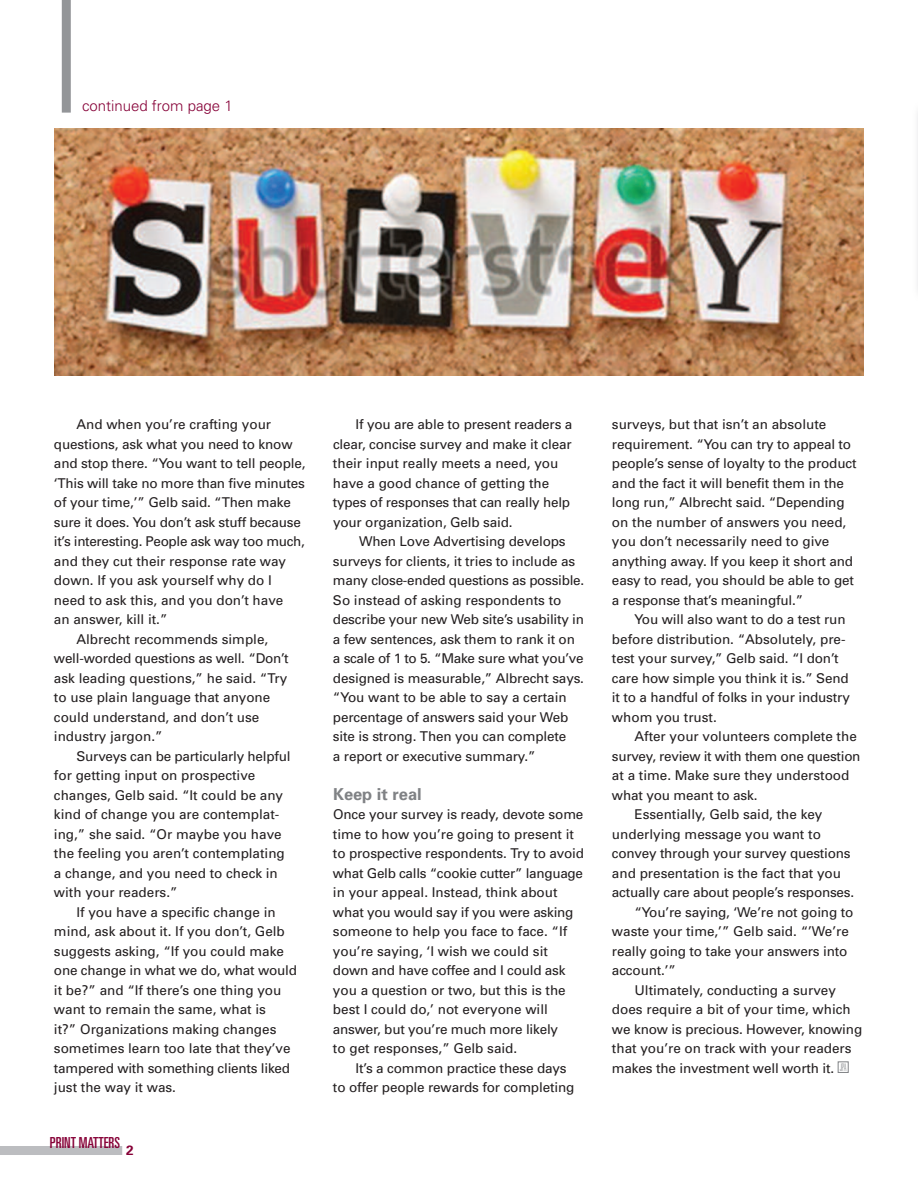
<style>
.page{position:relative;width:918px;height:1188px;background:#fff}
.page>*{position:absolute;margin:0;border:0;box-sizing:border-box;transform-origin:0 0}
.t1{font:700 16.5px "Univers";color:#808285}
.t2{font:ultra-condensed 15.15px "Univers";color:#860037}
.t3{font:300 15px "Univers";color:#860037}
.t4{font:13.5px/19.5px "Univers";letter-spacing:-.01em;color:#231f20}
.t5{font:700 13.5px "Univers";color:#860037}
</style>
<div class="page">
<div style="left:62px;top:0;width:9px;height:113px;background:#939598"></div>
<img style="left:917px;top:114px;width:1px;height:175px">
<div style="left:838px;top:1061px;width:11px;height:12px;border:1px solid #808285"></div>
<div style="left:0;top:1146px;width:122px;height:9px;background:#bcbdc0"></div>
<img style="left:54px;top:129px;width:810px;height:246px">
<p class="t3" style="left:82px;top:101px;width:152px">continued from page 1</p>
<p class="t4" style="left:76px;top:416px;width:196px">And when you’re crafting your</p>
<p class="t4" style="left:54px;top:435px;width:240px">questions, ask what you need to know</p>
<p class="t4" style="left:54px;top:455px;width:253px">and stop there. “You want to tell people,</p>
<p class="t4" style="left:54px;top:474px;width:252px">‘This will take no more than five minutes</p>
<p class="t4" style="left:54px;top:494px;width:239px">of your time,’” Gelb said. “Then make</p>
<p class="t4" style="left:54px;top:513px;width:248px">sure it does. You don’t ask stuff because</p>
<p class="t4" style="left:54px;top:533px;width:252px">it’s interesting. People ask way too much,</p>
<p class="t4" style="left:54px;top:552px;width:234px">and they cut their response rate way</p>
<p class="t4" style="left:54px;top:572px;width:219px">down. If you ask yourself why do I</p>
<p class="t4" style="left:54px;top:591px;width:231px">need to ask this, and you don’t have</p>
<p class="t4" style="left:54px;top:611px;width:115px">an answer, kill it.”</p>
<p class="t4" style="left:76px;top:630px;width:193px">Albrecht recommends simple,</p>
<p class="t4" style="left:54px;top:650px;width:236px">well-worded questions as well. “Don’t</p>
<p class="t4" style="left:54px;top:669px;width:235px">ask leading questions,” he said. “Try</p>
<p class="t4" style="left:54px;top:689px;width:218px">to use plain language that anyone</p>
<p class="t4" style="left:54px;top:708px;width:207px">could understand, and don’t use</p>
<p class="t4" style="left:54px;top:728px;width:110px">industry jargon.”</p>
<p class="t4" style="left:76px;top:747px;width:216px">Surveys can be particularly helpful</p>
<p class="t4" style="left:54px;top:767px;width:203px">for getting input on prospective</p>
<p class="t4" style="left:54px;top:786px;width:231px">changes, Gelb said. “It could be any</p>
<p class="t4" style="left:54px;top:806px;width:227px">kind of change you are contemplat-</p>
<p class="t4" style="left:54px;top:825px;width:229px">ing,” she said. “Or maybe you have</p>
<p class="t4" style="left:54px;top:845px;width:232px">the feeling you aren’t contemplating</p>
<p class="t4" style="left:54px;top:864px;width:225px">a change, and you need to check in</p>
<p class="t4" style="left:54px;top:884px;width:125px">with your readers.”</p>
<p class="t4" style="left:76px;top:903px;width:201px">If you have a specific change in</p>
<p class="t4" style="left:54px;top:923px;width:232px">mind, ask about it. If you don’t, Gelb</p>
<p class="t4" style="left:54px;top:942px;width:231px">suggests asking, “If you could make</p>
<p class="t4" style="left:54px;top:962px;width:244px">one change in what we do, what would</p>
<p class="t4" style="left:54px;top:981px;width:229px">it be?” and “If there’s one thing you</p>
<p class="t4" style="left:54px;top:1001px;width:213px">want to remain the same, what is</p>
<p class="t4" style="left:54px;top:1020px;width:224px">it?” Organizations making changes</p>
<p class="t4" style="left:54px;top:1040px;width:238px">sometimes learn too late that they’ve</p>
<p class="t4" style="left:54px;top:1059px;width:238px">tampered with something clients liked</p>
<p class="t4" style="left:54px;top:1079px;width:124px">just the way it was.</p>
<p class="t2" style="left:50px;top:1137px;width:72px">PRINT MATTERS</p>
<p class="t5" style="left:126px;top:1145px;width:9px">2</p>
<p class="t4" style="left:333px;top:416px;width:241px;text-indent:22px">If you are able to present readers a clear, concise survey and make it clear their input really meets a need, you have a good chance of getting the types of responses that can really help your organization, Gelb said.</p>
<p class="t4" style="left:333px;top:533px;width:253px;text-indent:26px">When Love Advertising develops surveys for clients, it tries to include as many close-ended questions as possible.<br>So instead of asking respondents to describe your new Web site’s usability in a few sentences, ask them to rank it on a scale of 1 to 5. “Make sure what you’ve designed is measurable,” Albrecht says. “You want to be able to say a certain percentage of answers said your Web site is strong. Then you can complete<br>a report or executive summary.”</p>
<p class="t1" style="left:333px;top:788px;width:90px">Keep it real</p>
<p class="t4" style="left:333px;top:806px;width:253px">Once your survey is ready, devote some time to how you’re going to present it to prospective respondents. Try to avoid what Gelb calls “cookie cutter” language in your appeal. Instead, think about what you would say if you were asking someone to help you face to face. “If you’re saying, ‘I wish we could sit down and have coffee and I could ask you a question or two, but this is the best I could do,’ not everyone will answer, but you’re much more likely<br>to get responses,” Gelb said.</p>
<p class="t4" style="left:333px;top:1059px;width:243px;text-indent:22px">It’s a common practice these days to offer people rewards for completing</p>
<p class="t4" style="left:612px;top:416px;width:246px">surveys, but that isn’t an absolute requirement. “You can try to appeal to people’s sense of loyalty to the product and the fact it will benefit them in the long run,” Albrecht said. “Depending on the number of answers you need, you don’t necessarily need to give anything away. If you keep it short and easy to read, you should be able to get a response that’s meaningful.”</p>
<p class="t4" style="left:612px;top:611px;width:239px;text-indent:22px">You will also want to do a test run before distribution. “Absolutely, pre&shy;test your survey,” Gelb said. “I don’t care how simple you think it is.” Send it to a handful of folks in your industry whom you trust.</p>
<p class="t4" style="left:634px;top:728px;width:224px">After your volunteers complete the</p>
<p class="t4" style="left:612px;top:747px;width:250px">survey, review it with them one question</p>
<p class="t4" style="left:612px;top:767px;width:239px">at a time. Make sure they understood</p>
<p class="t4" style="left:612px;top:786px;width:147px">what you meant to ask.</p>
<p class="t4" style="left:634px;top:806px;width:189px">Essentially, Gelb said, the key</p>
<p class="t4" style="left:612px;top:825px;width:210px">underlying message you want to</p>
<p class="t4" style="left:612px;top:845px;width:240px">convey through your survey questions</p>
<p class="t4" style="left:612px;top:864px;width:231px">and presentation is the fact that you</p>
<p class="t4" style="left:612px;top:884px;width:244px">actually care about people’s responses.</p>
<p class="t4" style="left:634px;top:903px;width:220px">“You’re saying, ‘We’re not going to</p>
<p class="t4" style="left:612px;top:923px;width:238px">waste your time,’” Gelb said. “’We’re</p>
<p class="t4" style="left:612px;top:942px;width:237px">really going to take your answers into</p>
<p class="t4" style="left:612px;top:962px;width:65px">account.’”</p>
<p class="t4" style="left:634px;top:981px;width:203px">Ultimately, conducting a survey</p>
<p class="t4" style="left:612px;top:1001px;width:240px">does require a bit of your time, which</p>
<p class="t4" style="left:612px;top:1020px;width:252px">we know is precious. However, knowing</p>
<p class="t4" style="left:612px;top:1040px;width:241px">that you’re on track with your readers</p>
<p class="t4" style="left:612px;top:1059px;width:236px">makes the investment well worth it. <sup>JPA</sup></p>
</div>
